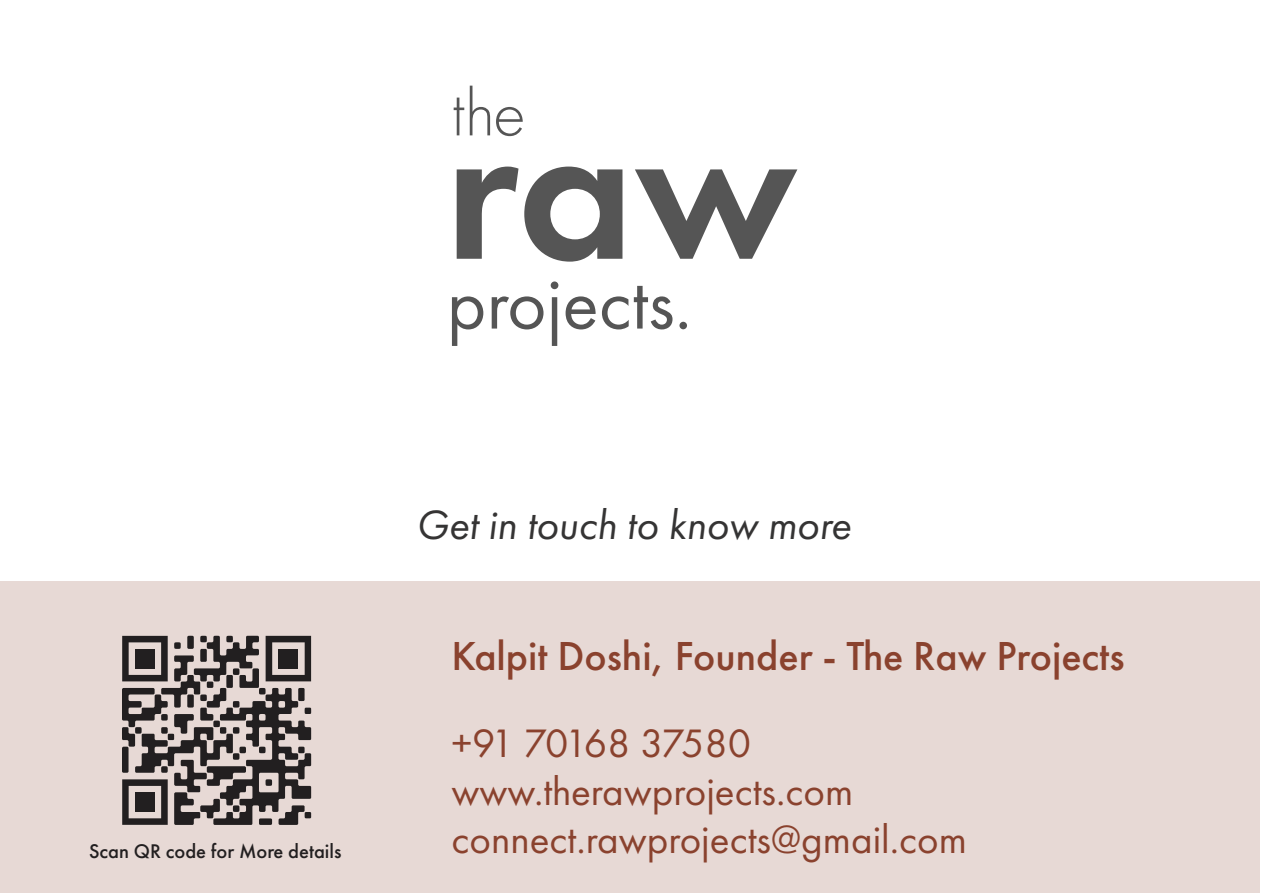
<style>
.page{position:relative;width:1263px;height:893px;background:#fff}
.page>*{position:absolute;margin:0;border:0;box-sizing:border-box;transform-origin:0 0}
.t1{font:600 206.25px "Futura PT";color:#555}
.t2{font:75.6px "Futura PT";color:#555}
.t3{font:300 68.25px "Futura PT";color:#555}
.t4{font:italic 42.6px "Futura PT";color:#353434}
.t5{font:500 42px "Futura PT";color:#8a422e}
.t6{font:41.1px/48px "Futura PT";color:#8a422e}
.t7{font:500 20.55px "Futura PT";color:#221f20}
</style>
<div class="page">
<div style="left:0;top:581px;width:1259px;height:312px;background:#e7d9d5"></div>
<svg style="left:122px;top:636px;width:189px;height:189px"></svg>
<div style="left:265px;top:779px;width:7px;height:7px;background:#221f20;border-radius:50%"></div>
<div style="left:135px;top:649px;width:20px;height:19px;background:#221f20"></div>
<div style="left:279px;top:649px;width:19px;height:19px;background:#221f20"></div>
<div style="left:135px;top:792px;width:20px;height:20px;background:#221f20"></div>
<p class="t7" style="left:89px;top:839px;width:254px">Scan QR code for More details</p>
<h3 class="t3" style="left:452px;top:74px;width:76px">the</h3>
<h1 class="t1" style="left:445px;top:61px;width:355px">raw</h1>
<h2 class="t2" style="left:447px;top:259px;width:247px">projects.</h2>
<p class="t4" style="left:416px;top:499px;width:437px">Get in touch to know more</p>
<p class="t5" style="left:451px;top:631px;width:674px">Kalpit Doshi, Founder - The Raw Projects</p>
<p class="t6" style="left:451px;top:719px;width:517px">+91 70168 37580 www.therawprojects.com connect.rawprojects@gmail.com</p>
</div>
